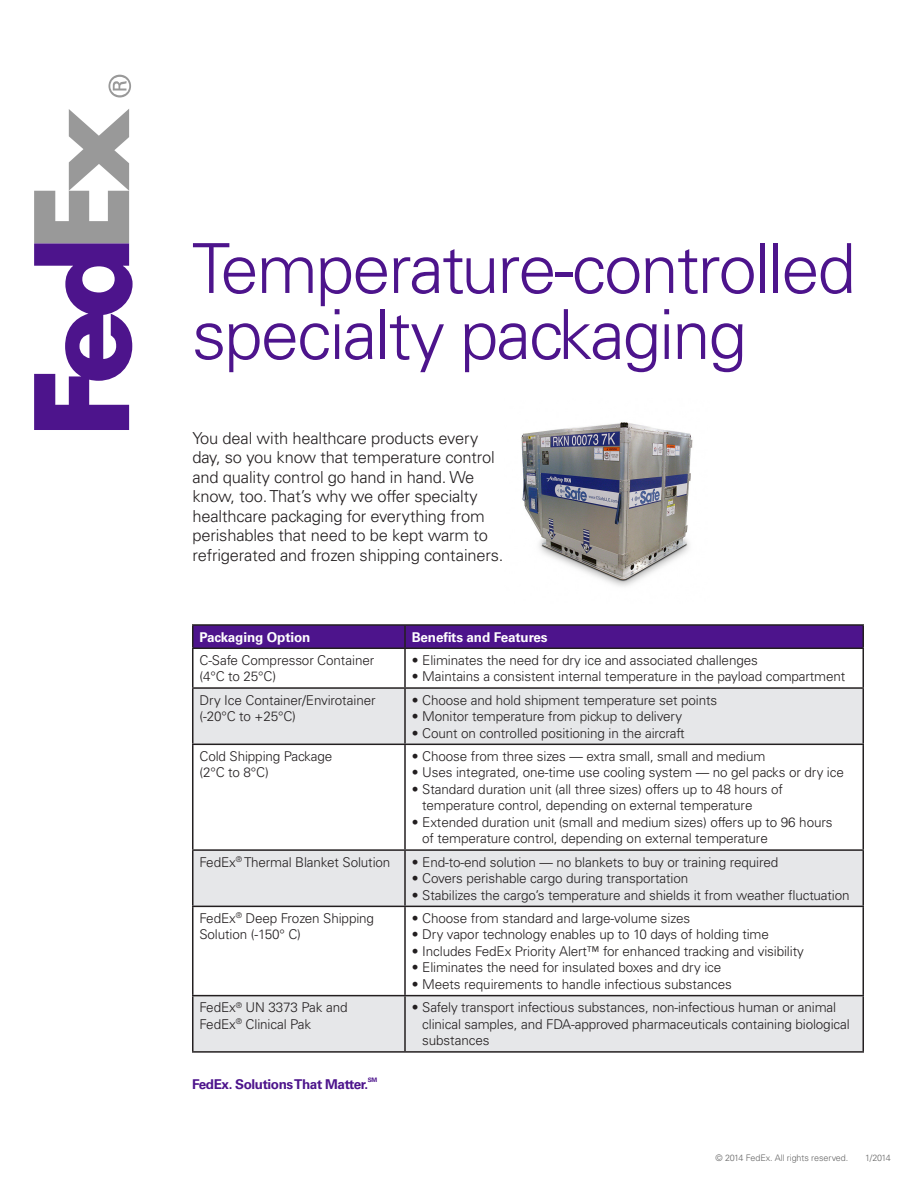
<style>
.page{position:relative;width:918px;height:1188px;background:#fff}
.page>*{position:absolute;margin:0;border:0;box-sizing:border-box;transform-origin:0 0}
.Headline{font:300 69px/66px "Univers LT Std";letter-spacing:-.03em;color:#4d148c}
.Intro{font:300 16.5px/19.5px "Univers LT Std";letter-spacing:-.01em;color:#231f20}
.Text{font:300 13.5px/16.5px "Univers LT Std";letter-spacing:-.01em;color:#231f20}
.Text-2{font:700 13.5px "Univers LT Std";letter-spacing:-.01em;color:#fff}
.Intro-2{font:700 13.5px "Univers LT Std";letter-spacing:-.03em;color:#4d148c}
.Text-3{font:300 9px "Univers LT Std";letter-spacing:-.01em;color:#666}
.Intro-3{font:700 6.15px "Univers LT Std";color:#4d148c}
</style>
<div class="page">
<img style="left:521px;top:422px;width:172px;height:164px">
<svg style="left:108px;top:75px;width:23px;height:23px"></svg>
<svg style="left:34px;top:109px;width:99px;height:321px"></svg>
<div style="left:194px;top:626px;width:668px;height:22px;background:#4d148c"></div>
<svg style="left:194px;top:689px;width:668px;height:362px"></svg>
<hr style="left:192px;top:624px;width:213px;height:2px;background:#231f20">
<hr style="left:192px;top:626px;width:2px;height:22px;background:#231f20">
<hr style="left:405px;top:624px;width:459px;height:2px;background:#231f20">
<hr style="left:404px;top:626px;width:2px;height:22px;background:#231f20">
<hr style="left:862px;top:626px;width:2px;height:22px;background:#231f20">
<hr style="left:192px;top:648px;width:213px;height:1px;background:#231f20">
<hr style="left:192px;top:649px;width:2px;height:38px;background:#231f20">
<hr style="left:405px;top:648px;width:459px;height:1px;background:#231f20">
<hr style="left:404px;top:649px;width:2px;height:38px;background:#231f20">
<hr style="left:862px;top:649px;width:2px;height:38px;background:#231f20">
<hr style="left:192px;top:687px;width:213px;height:2px;background:#231f20">
<hr style="left:192px;top:689px;width:2px;height:55px;background:#231f20">
<hr style="left:405px;top:687px;width:459px;height:2px;background:#231f20">
<hr style="left:404px;top:689px;width:2px;height:55px;background:#231f20">
<hr style="left:862px;top:689px;width:2px;height:55px;background:#231f20">
<hr style="left:192px;top:744px;width:213px;height:1px;background:#231f20">
<hr style="left:192px;top:745px;width:2px;height:104px;background:#231f20">
<hr style="left:405px;top:744px;width:459px;height:1px;background:#231f20">
<hr style="left:404px;top:745px;width:2px;height:104px;background:#231f20">
<hr style="left:862px;top:745px;width:2px;height:104px;background:#231f20">
<hr style="left:192px;top:849px;width:213px;height:2px;background:#231f20">
<hr style="left:192px;top:851px;width:2px;height:55px;background:#231f20">
<hr style="left:405px;top:849px;width:459px;height:2px;background:#231f20">
<hr style="left:404px;top:851px;width:2px;height:55px;background:#231f20">
<hr style="left:862px;top:851px;width:2px;height:55px;background:#231f20">
<hr style="left:192px;top:906px;width:213px;height:1px;background:#231f20">
<hr style="left:192px;top:907px;width:2px;height:88px;background:#231f20">
<hr style="left:405px;top:906px;width:459px;height:1px;background:#231f20">
<hr style="left:404px;top:907px;width:2px;height:88px;background:#231f20">
<hr style="left:862px;top:907px;width:2px;height:88px;background:#231f20">
<hr style="left:192px;top:995px;width:213px;height:1px;background:#231f20">
<hr style="left:192px;top:996px;width:2px;height:55px;background:#231f20">
<hr style="left:405px;top:995px;width:459px;height:1px;background:#231f20">
<hr style="left:404px;top:996px;width:2px;height:55px;background:#231f20">
<hr style="left:862px;top:996px;width:2px;height:55px;background:#231f20">
<hr style="left:192px;top:1051px;width:213px;height:2px;background:#231f20">
<hr style="left:405px;top:1051px;width:459px;height:2px;background:#231f20">
<p class="Headline" style="left:192px;top:236px;width:665px">Temperature-controlled specialty packaging</p>
<p class="Intro" style="left:192px;top:428px;width:313px">You deal with healthcare products every day, so you know that temperature control and quality control go hand in hand. We know, too. That’s why we offer specialty healthcare packaging for everything from perishables that need to be kept warm to refrigerated and frozen shipping containers.</p>
<p class="Text-2" style="left:200px;top:629px;width:112px">Packaging Option</p>
<p class="Text-2" style="left:412px;top:629px;width:137px">Benefits and Features</p>
<p class="Text" style="left:200px;top:652px;width:176px">C-Safe Compressor Container (4°C to 25°C)</p>
<p class="Text" style="left:412px;top:652px;width:348px">• Eliminates the need for dry ice and associated challenges</p>
<p class="Text" style="left:412px;top:668px;width:435px">• Maintains a consistent internal temperature in the payload compartment</p>
<p class="Text" style="left:200px;top:692px;width:178px">Dry Ice Container/Envirotainer (-20°C to +25°C)</p>
<p class="Text" style="left:412px;top:692px;width:307px">• Choose and hold shipment temperature set points</p>
<p class="Text" style="left:412px;top:708px;width:272px">• Monitor temperature from pickup to delivery</p>
<p class="Text" style="left:412px;top:725px;width:274px">• Count on controlled positioning in the aircraft</p>
<p class="Text" style="left:200px;top:748px;width:134px">Cold Shipping Package (2°C to 8°C)</p>
<p class="Text" style="left:412px;top:748px;width:355px">• Choose from three sizes — extra small, small and medium</p>
<p class="Text" style="left:412px;top:764px;width:434px">• Uses integrated, one-time use cooling system — no gel packs or dry ice</p>
<p class="Text" style="left:422px;top:781px;width:362px;text-indent:-10px">• Standard duration unit (all three sizes) offers up to 48 hours of temperature control, depending on external temperature</p>
<p class="Text" style="left:422px;top:814px;width:412px;text-indent:-10px">• Extended duration unit (small and medium sizes) offers up to 96 hours of temperature control, depending on external temperature</p>
<p class="Text" style="left:200px;top:854px;width:192px">FedEx<sup>®</sup> Thermal Blanket Solution</p>
<p class="Text" style="left:412px;top:854px;width:368px">• End-to-end solution — no blankets to buy or training required</p>
<p class="Text" style="left:412px;top:870px;width:278px">• Covers perishable cargo during transportation</p>
<p class="Text" style="left:412px;top:887px;width:439px">• Stabilizes the cargo’s temperature and shields it from weather fluctuation</p>
<p class="Text" style="left:200px;top:910px;width:176px">FedEx<sup>®</sup> Deep Frozen Shipping<br>Solution (-150° C)</p>
<p class="Text" style="left:412px;top:910px;width:280px">• Choose from standard and large-volume sizes</p>
<p class="Text" style="left:412px;top:926px;width:359px">• Dry vapor technology enables up to 10 days of holding time</p>
<p class="Text" style="left:412px;top:943px;width:394px">• Includes FedEx Priority Alert™ for enhanced tracking and visibility</p>
<p class="Text" style="left:412px;top:959px;width:311px">• Eliminates the need for insulated boxes and dry ice</p>
<p class="Text" style="left:412px;top:976px;width:322px">• Meets requirements to handle infectious substances</p>
<p class="Text" style="left:200px;top:999px;width:150px">FedEx<sup>®</sup> UN 3373 Pak and<br>FedEx<sup>®</sup> Clinical Pak</p>
<p class="Text" style="left:422px;top:999px;width:429px;text-indent:-10px">• Safely transport infectious substances, non-infectious human or animal clinical samples, and FDA-approved pharmaceuticals containing biological substances</p>
<p class="Intro-2" style="left:192px;top:1076px;width:178px">FedEx. Solutions That Matter.</p>
<p class="Intro-3" style="left:368px;top:1077px;width:11px">SM</p>
<p class="Text-3" style="left:716px;top:1153px;width:134px">© 2014 FedEx. All rights reserved.</p>
<p class="Text-3" style="left:865px;top:1153px;width:27px">1/2014</p>
</div>
